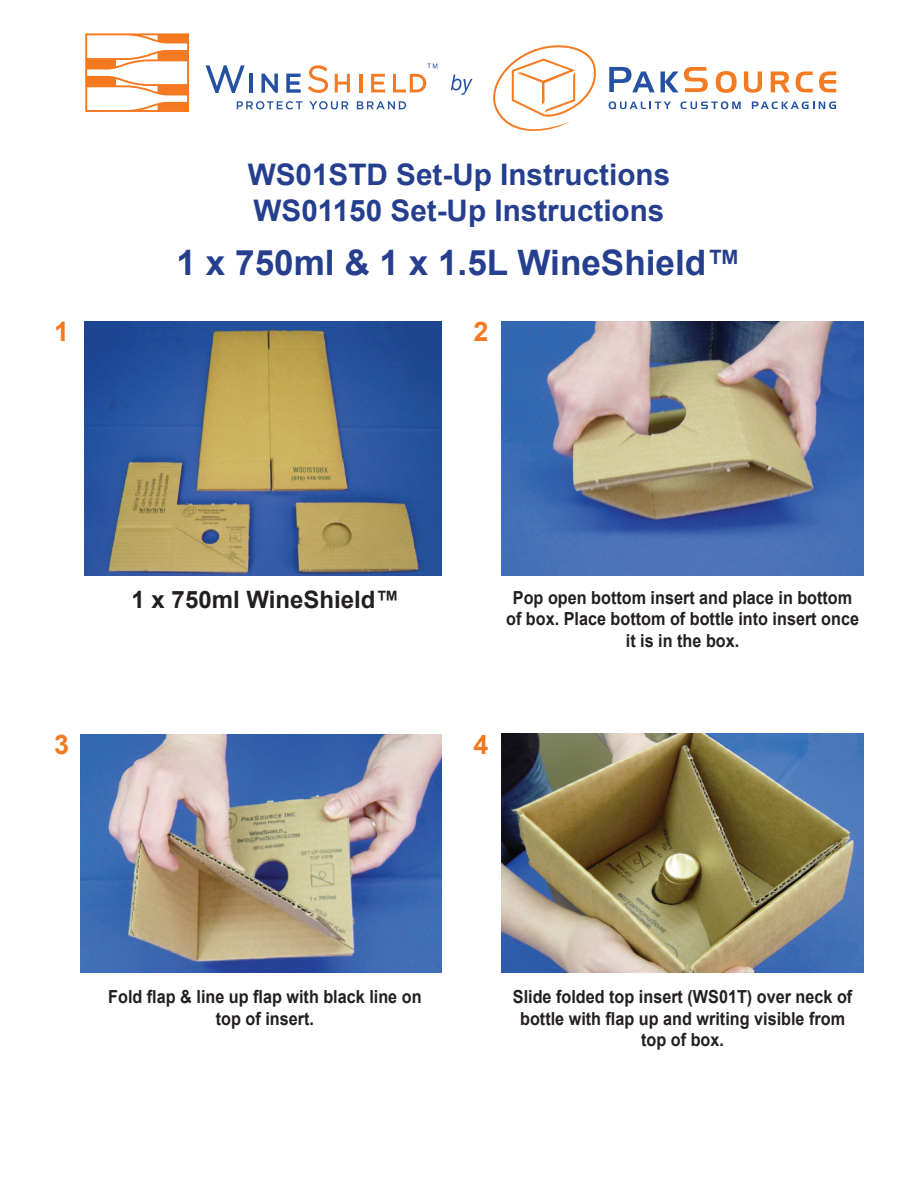
<style>
.page{position:relative;width:918px;height:1188px;background:#fff}
.page>*{position:absolute;margin:0;border:0;box-sizing:border-box;transform-origin:0 0}
.t1{font:700 35.1px "Arial";color:#253f8e}
.t2{font:700 29.7px/35.7px "Arial";color:#253f8e}
.t3{font:700 27px "Arial";color:#f37921}
.t4{font:700 24px "Arial";color:#231f20}
.t5{font:700 18px/21.6px "Arial";color:#231f20;text-align:center;scale:.9 1}
</style>
<div class="page">
<img style="left:501px;top:734px;width:363px;height:239px">
<img style="left:80px;top:734px;width:362px;height:239px">
<img style="left:501px;top:322px;width:363px;height:254px">
<img style="left:84px;top:322px;width:358px;height:254px">
<svg style="left:609px;top:67px;width:46px;height:25px"></svg>
<svg style="left:661px;top:67px;width:47px;height:25px"></svg>
<svg style="left:716px;top:71px;width:21px;height:22px"></svg>
<svg style="left:744px;top:71px;width:18px;height:22px"></svg>
<svg style="left:771px;top:71px;width:19px;height:21px"></svg>
<svg style="left:796px;top:71px;width:17px;height:21px"></svg>
<svg style="left:819px;top:71px;width:17px;height:21px"></svg>
<svg style="left:609px;top:101px;width:62px;height:8px"></svg>
<svg style="left:680px;top:101px;width:61px;height:8px"></svg>
<svg style="left:752px;top:102px;width:84px;height:7px"></svg>
<svg style="left:493px;top:45px;width:103px;height:86px"></svg>
<svg style="left:451px;top:75px;width:22px;height:20px"></svg>
<svg style="left:206px;top:65px;width:39px;height:28px"></svg>
<hr style="left:249px;top:74px;width:4px;height:19px;background:#2451a3">
<svg style="left:261px;top:74px;width:17px;height:19px"></svg>
<svg style="left:286px;top:74px;width:15px;height:19px"></svg>
<svg style="left:308px;top:65px;width:20px;height:28px"></svg>
<svg style="left:335px;top:74px;width:15px;height:18px"></svg>
<hr style="left:359px;top:74px;width:3px;height:18px;background:#f47921">
<svg style="left:371px;top:74px;width:14px;height:18px"></svg>
<svg style="left:393px;top:74px;width:33px;height:18px"></svg>
<svg style="left:427px;top:64px;width:10px;height:4px"></svg>
<svg style="left:85px;top:33px;width:104px;height:79px"></svg>
<svg style="left:237px;top:101px;width:65px;height:9px"></svg>
<svg style="left:309px;top:101px;width:39px;height:9px"></svg>
<svg style="left:357px;top:101px;width:49px;height:8px"></svg>
<h3 class="t3" style="left:54px;top:314px;width:17px">1</h3>
<h2 class="t2" style="left:248px;top:158px;width:424px">WS01STD Set-Up Instructions<br>WS01150 Set-Up Instructions</h2>
<h1 class="t1" style="left:177px;top:239px;width:566px">1 x 750ml &amp; 1 x 1.5L WineShield™</h1>
<h3 class="t3" style="left:474px;top:314px;width:17px">2</h3>
<h3 class="t3" style="left:54px;top:726px;width:17px">3</h3>
<h3 class="t4" style="left:132px;top:584px;width:269px">1 x 750ml WineShield™</h3>
<p class="t5" style="left:506px;top:587px;width:394px">Pop open bottom insert and place in bottom of box. Place bottom of bottle into insert once it is in the box.</p>
<h3 class="t3" style="left:474px;top:726px;width:17px">4</h3>
<p class="t5" style="left:108px;top:986px;width:350px">Fold flap &amp; line up flap with black line on top of insert.</p>
<p class="t5" style="left:513px;top:986px;width:379px">Slide folded top insert (WS01T) over neck of bottle with flap up and writing visible from top of box.</p>
</div>
